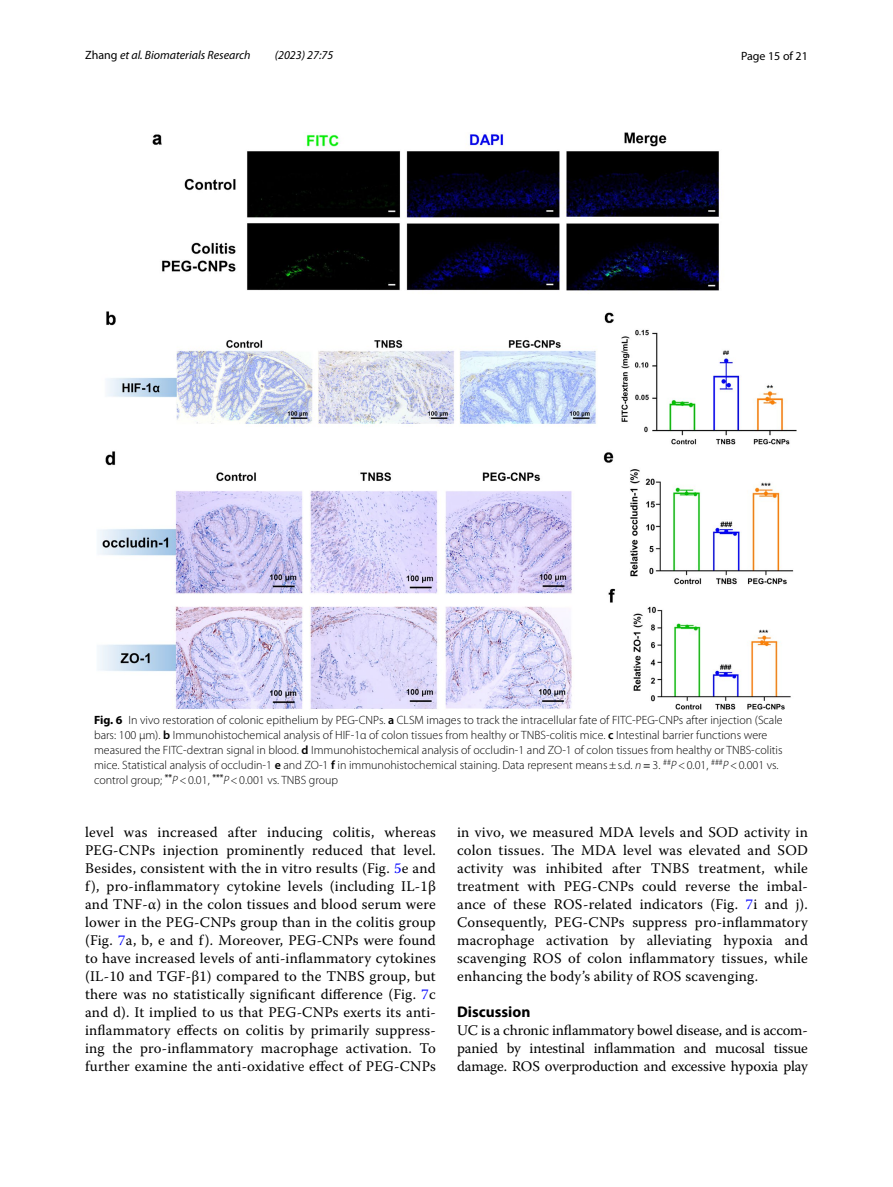
<style>
.page{position:relative;width:893px;height:1187px;background:#fff}
.page>*{position:absolute;margin:0;border:0;box-sizing:border-box;transform-origin:0 0}
.t1{font:700 15.45px "Myriad Pro";color:#000}
.t2{font:14.7px/18px "Warnock Pro";letter-spacing:.015em;color:#000;text-align:justify}
.t3{font:300 12px/15px "Myriad Pro";color:#000}
.t4{font:italic 12px "Myriad Pro";color:#000}
.t5{font:12px "Myriad Pro";color:#000}
.s1{font-style:normal}
.s2{font-weight:700}
.s3{font-weight:600}
.s4{font-style:italic}
.s5{font-family:"STIX";font-weight:400;font-style:italic}
.s6{color:#00f}
</style>
<div class="page">
<img style="left:97px;top:133px;width:700px;height:576px">
<p class="t4" style="left:85px;top:48px;width:167px"><span class="s1">Zhang</span> et al. Biomaterials Research</p>
<p class="t4" style="left:275px;top:48px;width:60px">(2023) 27:75</p>
<p class="t5" style="left:741px;top:48px;width:68px">Page 15 of 21</p>
<p class="t3" style="left:94px;top:713px;width:690px"><span class="s2">Fig. 6</span> In vivo restoration of colonic epithelium by PEG-CNPs. <span class="s3">a</span> CLSM images to track the intracellular fate of FITC-PEG-CNPs after injection (Scale bars: 100 μm). <span class="s3">b</span> Immunohistochemical analysis of HIF-1α of colon tissues from healthy or TNBS-colitis mice. <span class="s3">c</span> Intestinal barrier functions were measured the FITC-dextran signal in blood. <span class="s3">d</span> Immunohistochemical analysis of occludin-1 and ZO-1 of colon tissues from healthy or TNBS-colitis mice. Statistical analysis of occludin-1 <span class="s3">e</span> and ZO-1 <span class="s3">f</span> in immunohistochemical staining. Data represent means±s.d. <span class="s4">n</span><span class="s5">=</span>3. <sup>##</sup><span class="s4">P</span>&lt;0.01, <sup>###</sup><span class="s4">P</span>&lt;0.001 vs. control group; <sup>**</sup><span class="s4">P</span>&lt;0.01, <sup>***</sup><span class="s4">P</span>&lt;0.001 vs. TNBS group</p>
<p class="t2" style="left:85px;top:822px;width:352px">level was increased after inducing colitis, whereas PEG-CNPs injection prominently reduced that level.<br>Besides, consistent with the in vitro results (Fig. <span class="s6">5</span>e and f), pro-inflammatory cytokine levels (including IL-1β and TNF-α) in the colon tissues and blood serum were lower in the PEG-CNPs group than in the colitis group (Fig. <span class="s6">7</span>a, b, e and f). Moreover, PEG-CNPs were found to have increased levels of anti-inflammatory cytokines (IL-10 and TGF-β1) compared to the TNBS group, but there was no statistically significant difference (Fig. <span class="s6">7</span>c and d). It implied to us that PEG-CNPs exerts its anti&shy;inflammatory effects on colitis by primarily suppress&shy;ing the pro-inflammatory macrophage activation. To further examine the anti-oxidative effect of PEG-CNPs</p>
<p class="t2" style="left:457px;top:822px;width:352px">in vivo, we measured MDA levels and SOD activity in colon tissues. The MDA level was elevated and SOD activity was inhibited after TNBS treatment, while treatment with PEG-CNPs could reverse the imbal&shy;ance of these ROS-related indicators (Fig. <span class="s6">7</span>i and j).<br>Consequently, PEG-CNPs suppress pro-inflammatory macrophage activation by alleviating hypoxia and scavenging ROS of colon inflammatory tissues, while enhancing the body’s ability of ROS scavenging.</p>
<p class="t1" style="left:457px;top:1001px;width:75px">Discussion</p>
<p class="t2" style="left:457px;top:1020px;width:352px">UC is a chronic inflammatory bowel disease, and is accom&shy;panied by intestinal inflammation and mucosal tissue damage. ROS overproduction and excessive hypoxia play</p>
</div>
